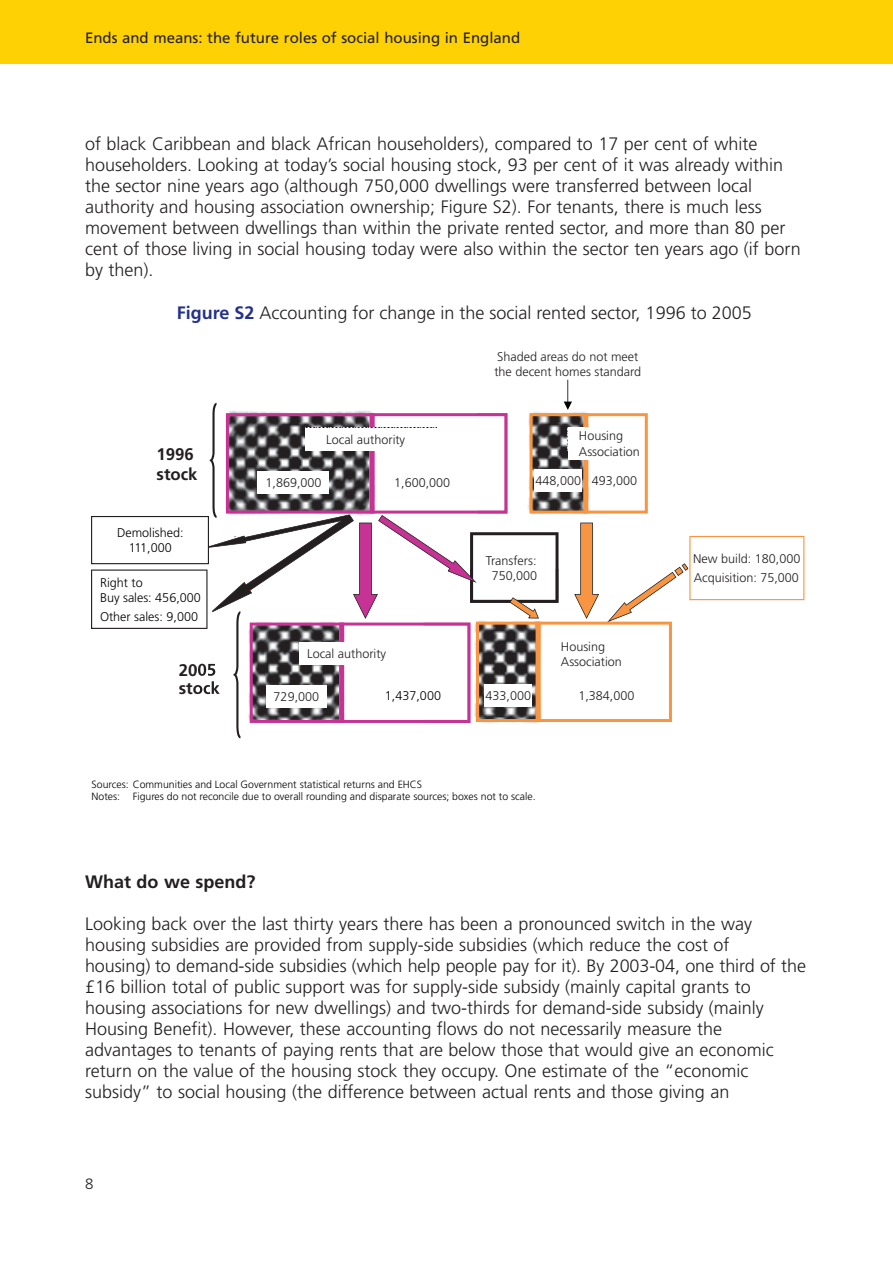
<style>
.page{position:relative;width:893px;height:1263px;background:#fff}
.page>*{position:absolute;margin:0;border:0;box-sizing:border-box;transform-origin:0 0}
.t1{font:300 18px/21px "Frutiger";color:#231f20}
.t2{font:700 18px "Frutiger";color:#231f20}
.t3{font:700 16.8px/20.1px "Frutiger";color:#231f20}
.t4{font:15px "Frutiger";color:#231f20}
.t5{font:300 15px "Frutiger";color:#231f20}
.t6{font:300 12.6px/15.1px "Frutiger";color:#231f20}
.t7{font:300 12.6px/15.1px "Frutiger";color:#000;text-align:center}
.t8{font:300 10.5px/12.6px "Frutiger";color:#000}
.s1{font-weight:700;color:#24318b}
</style>
<div class="page">
<div style="left:0;top:0;width:893px;height:64px;background:#fed105"></div>
<svg style="left:91px;top:380px;width:713px;height:358px"></svg>
<p class="t4" style="left:85px;top:31px;width:437px">Ends and means: the future roles of social housing in England</p>
<p class="t1" style="left:85px;top:134px;width:717px">of black Caribbean and black African householders), compared to 17 per cent of white householders. Looking at today’s social housing stock, 93 per cent of it was already within the sector nine years ago (although 750,000 dwellings were transferred between local authority and housing association ownership; Figure S2). For tenants, there is much less movement between dwellings than within the private rented sector, and more than 80 per cent of those living in social housing today were also within the sector ten years ago (if born by then).</p>
<p class="t1" style="left:177px;top:303px;width:576px"><span class="s1">Figure S2</span> Accounting for change in the social rented sector, 1996 to 2005</p>
<p class="t3" style="left:157px;top:445px;width:43px">1996 stock</p>
<p class="t7" style="left:117px;top:526px;width:68px">Demolished:<br>111,000</p>
<p class="t7" style="left:100px;top:576px;width:102px;text-align:left">Right to<br>Buy sales: 456,000</p>
<p class="t7" style="left:100px;top:610px;width:100px">Other sales: 9,000</p>
<p class="t3" style="left:179px;top:662px;width:43px;line-height:18.3px">2005 stock</p>
<p class="t6" style="left:326px;top:433px;width:81px">Local authority</p>
<p class="t6" style="left:494px;top:350px;width:148px">Shaded areas do not meet the decent homes standard</p>
<p class="t6" style="left:579px;top:429px;width:62px">Housing<br>Association</p>
<p class="t6" style="left:265px;top:476px;width:58px">1,869,000</p>
<p class="t6" style="left:394px;top:476px;width:58px">1,600,000</p>
<p class="t6" style="left:536px;top:474px;width:103px">448,000 493,000</p>
<p class="t6" style="left:486px;top:554px;width:53px;text-align:center">Transfers:<br>750,000</p>
<p class="t6" style="left:693px;top:550px;width:109px;line-height:18.9px">New build: 180,000<br>Acquisition: 75,000</p>
<p class="t6" style="left:307px;top:647px;width:81px">Local authority</p>
<p class="t6" style="left:561px;top:640px;width:62px">Housing<br>Association</p>
<p class="t6" style="left:274px;top:690px;width:47px">729,000</p>
<p class="t6" style="left:486px;top:689px;width:47px">433,000</p>
<p class="t6" style="left:578px;top:689px;width:58px">1,384,000</p>
<p class="t7" style="left:385px;top:689px;width:58px">1,437,000</p>
<p class="t8" style="left:92px;top:779px;width:446px">Sources: Communities and Local Government statistical returns and EHCS<br>Notes: Figures do not reconcile due to overall rounding and disparate sources; boxes not to scale.</p>
<p class="t2" style="left:85px;top:874px;width:172px">What do we spend?</p>
<p class="t1" style="left:85px;top:914px;width:722px">Looking back over the last thirty years there has been a pronounced switch in the way housing subsidies are provided from supply-side subsidies (which reduce the cost of<br>housing) to demand-side subsidies (which help people pay for it). By 2003-04, one third of the £16 billion total of public support was for supply-side subsidy (mainly capital grants to housing associations for new dwellings) and two-thirds for demand-side subsidy (mainly Housing Benefit). However, these accounting flows do not necessarily measure the advantages to tenants of paying rents that are below those that would give an economic return on the value of the housing stock they occupy. One estimate of the “economic subsidy” to social housing (the difference between actual rents and those giving an</p>
<p class="t5" style="left:85px;top:1178px;width:10px">8</p>
</div>
